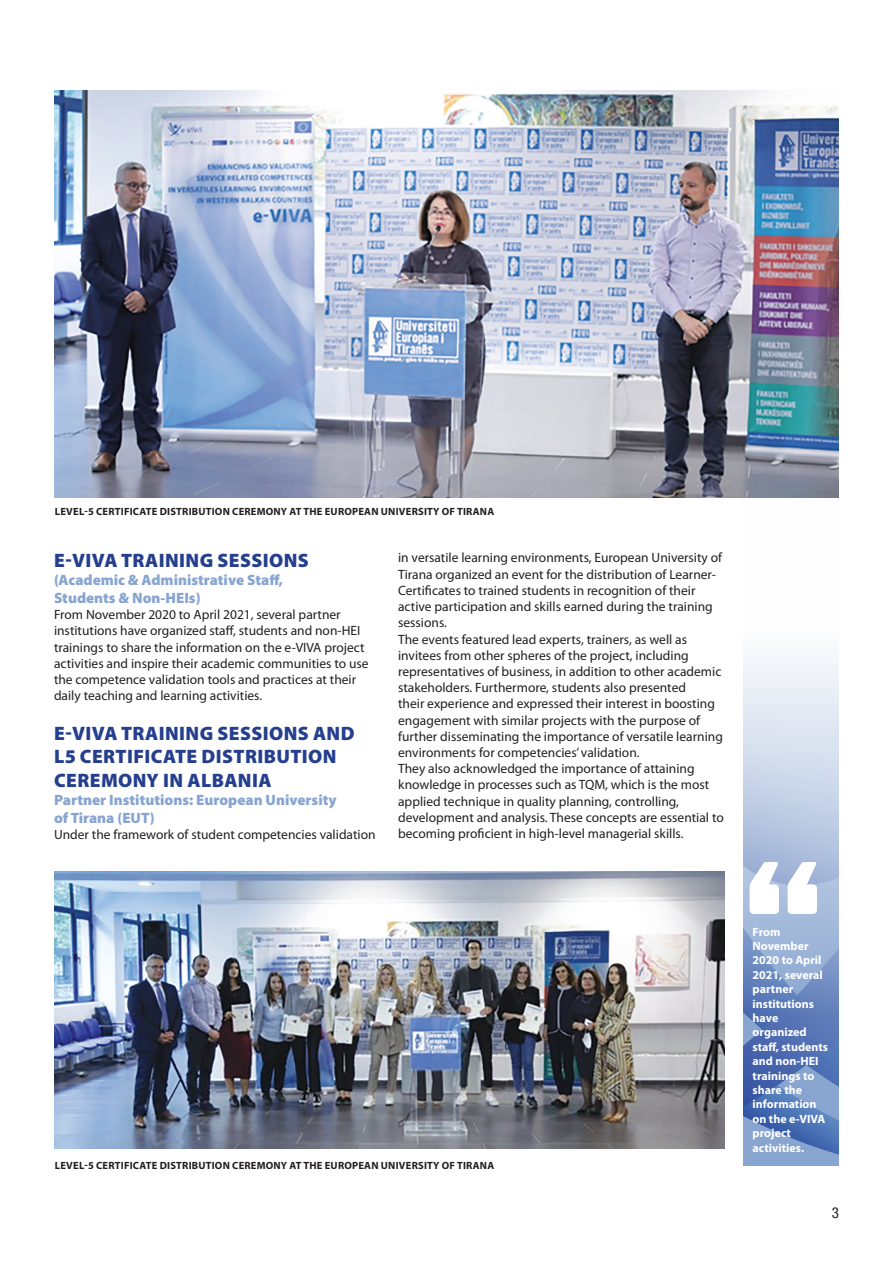
<style>
.page{position:relative;width:893px;height:1263px;background:#fff}
.page>*{position:absolute;margin:0;border:0;box-sizing:border-box;transform-origin:0 0}
.titull{font:900 19.5px/23.4px "Myriad Pro";letter-spacing:.02em;color:#253f8e}
.mestitull{font:900 15px "Myriad Pro";color:#88a5d0}
.t1{font:condensed 15px "Helvetica Neue LT Std";color:#231f20}
.tekst{font:13.5px/16.2px "Myriad Pro";color:#231f20}
.tekst-2{font:700 12px/14.4px "Myriad Pro";color:#fff}
.tekst-3{font:700 10.5px "Myriad Pro";letter-spacing:.02em;color:#231f20}
</style>
<div class="page">
<img style="left:55px;top:91px;width:689px;height:406px">
<img style="left:744px;top:90px;width:95px;height:408px">
<div style="left:744px;top:656px;width:95px;height:41px;background:#eef2f8"></div>
<svg style="left:744px;top:697px;width:95px;height:468px;background:#99aed4"></svg>
<img style="left:54px;top:872px;width:670px;height:277px">
<p class="tekst-3" style="left:55px;top:505px;width:441px">LEVEL-5 CERTIFICATE DISTRIBUTION CEREMONY AT THE EUROPEAN UNIVERSITY OF TIRANA</p>
<p class="titull" style="left:54px;top:549px;width:256px">E-VIVA TRAINING SESSIONS</p>
<p class="mestitull" style="left:54px;top:571px;width:231px">(Academic &amp; Administrative Staff,</p>
<p class="mestitull" style="left:54px;top:589px;width:148px">Students &amp; Non-HEIs)</p>
<p class="tekst" style="left:54px;top:606px;width:316px">From November 2020 to April 2021, several partner institutions have organized staff, students and non-HEI trainings to share the information on the e-VIVA project activities and inspire their academic communities to use the competence validation tools and practices at their daily teaching and learning activities.</p>
<p class="titull" style="left:54px;top:722px;width:302px">E-VIVA TRAINING SESSIONS AND<br>L5 CERTIFICATE DISTRIBUTION<br>CEREMONY IN ALBANIA</p>
<p class="mestitull" style="left:54px;top:791px;width:284px">Partner Institutions: European University</p>
<p class="mestitull" style="left:54px;top:809px;width:102px">of Tirana (EUT)</p>
<p class="tekst" style="left:54px;top:826px;width:323px">Under the framework of student competencies validation</p>
<p class="tekst" style="left:398px;top:550px;width:326px">in versatile learning environments, European University of Tirana organized an event for the distribution of Learner-Certificates to trained students in recognition of their active participation and skills earned during the training sessions.</p>
<p class="tekst" style="left:398px;top:631px;width:326px">The events featured lead experts, trainers, as well as invitees from other spheres of the project, including representatives of business, in addition to other academic stakeholders. Furthermore, students also presented<br>their experience and expressed their interest in boosting engagement with similar projects with the purpose of further disseminating the importance of versatile learning environments for competencies’ validation.</p>
<p class="tekst" style="left:398px;top:760px;width:327px">They also acknowledged the importance of attaining knowledge in processes such as TQM, which is the most applied technique in quality planning, controlling, development and analysis. These concepts are essential to becoming proficient in high-level managerial skills.</p>
<p class="tekst-3" style="left:55px;top:1159px;width:441px">LEVEL-5 CERTIFICATE DISTRIBUTION CEREMONY AT THE EUROPEAN UNIVERSITY OF TIRANA</p>
<p class="tekst-2" style="left:753px;top:924px;width:77px">From<br>November<br>2020 to April<br>2021, several partner institutions have organized staff, students and non-HEI trainings to share the information on the e-VIVA project activities.</p>
<p class="t1" style="left:832px;top:1204px;width:9px">3</p>
</div>
